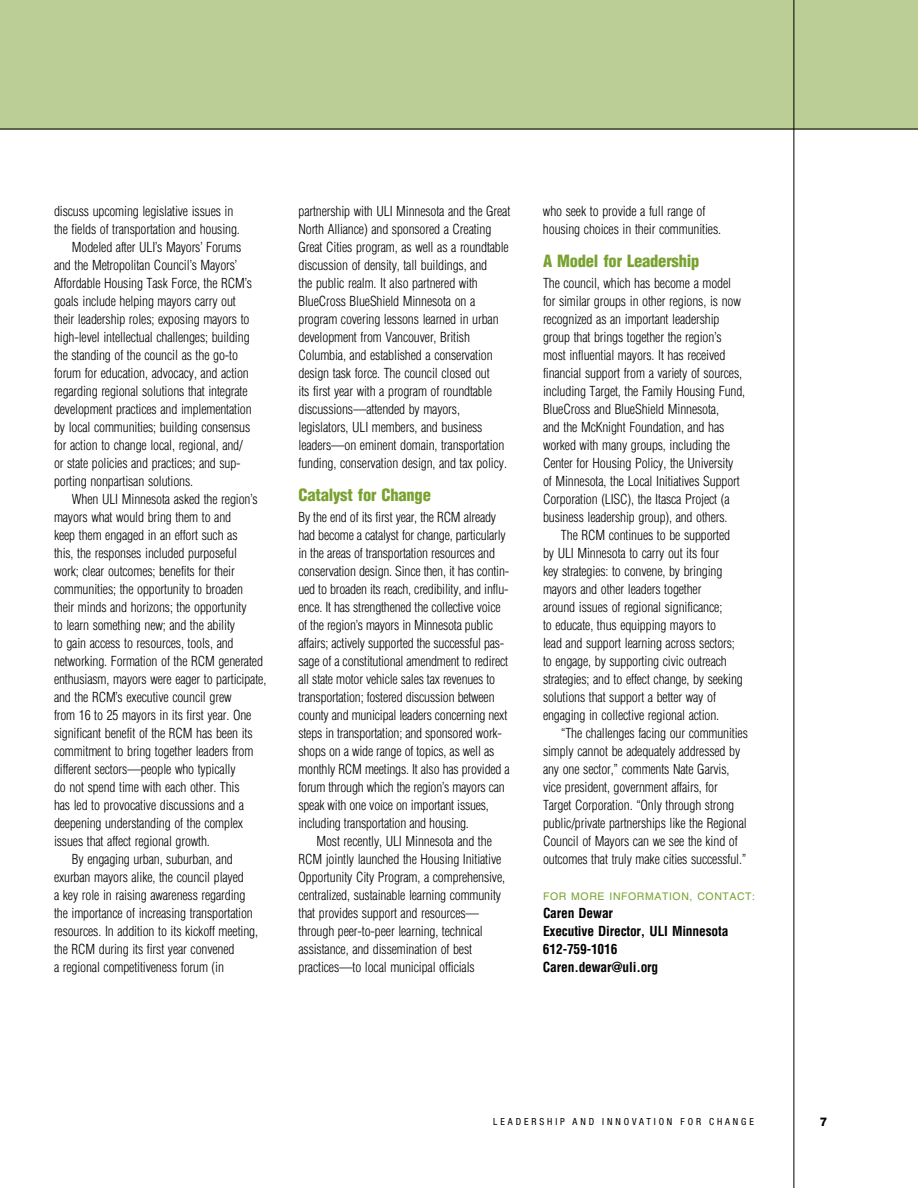
<style>
.page{position:relative;width:918px;height:1188px;background:#fff}
.page>*{position:absolute;margin:0;border:0;box-sizing:border-box;transform-origin:0 0}
.t1{font:900 condensed 16.5px "Helvetica LT Std";letter-spacing:-.015em;color:#78a22f}
.t2{font:300 condensed 13.5px/18px "Helvetica LT Std";letter-spacing:-.01em;color:#000}
.t3{font:700 condensed 13.5px/18px "Helvetica LT Std";letter-spacing:-.015em;color:#000}
.t4{font:800 12px "Helvetica Neue LT Std";color:#000}
.t5{font:10.5px "Helvetica LT Std";letter-spacing:.055em;color:#78a22f}
.t6{font:condensed 9.75px "Helvetica Neue LT Std";letter-spacing:.3em;color:#000}
</style>
<div class="page">
<hr style="left:0;top:129px;width:918px;height:1px;background:#000">
<hr style="left:794px;top:0;width:1px;height:1188px;background:#000">
<div style="left:0;top:0;width:918px;height:129px;background:#bbce95"></div>
<p class="t2" style="left:54px;top:202px;width:181px">discuss upcoming legislative issues in</p>
<p class="t2" style="left:54px;top:220px;width:187px">the fields of transportation and housing.</p>
<p class="t2" style="left:72px;top:238px;width:171px">Modeled after ULI’s Mayors’ Forums</p>
<p class="t2" style="left:54px;top:256px;width:185px">and the Metropolitan Council’s Mayors’</p>
<p class="t2" style="left:54px;top:274px;width:200px">Affordable Housing Task Force, the RCM’s</p>
<p class="t2" style="left:54px;top:292px;width:183px">goals include helping mayors carry out</p>
<p class="t2" style="left:54px;top:310px;width:197px">their leadership roles; exposing mayors to</p>
<p class="t2" style="left:54px;top:328px;width:197px">high-level intellectual challenges; building</p>
<p class="t2" style="left:54px;top:346px;width:186px">the standing of the council as the go-to</p>
<p class="t2" style="left:54px;top:364px;width:196px">forum for education, advocacy, and action</p>
<p class="t2" style="left:54px;top:382px;width:195px">regarding regional solutions that integrate</p>
<p class="t2" style="left:54px;top:400px;width:199px">development practices and implementation</p>
<p class="t2" style="left:54px;top:418px;width:198px">by local communities; building consensus</p>
<p class="t2" style="left:54px;top:436px;width:190px">for action to change local, regional, and/</p>
<p class="t2" style="left:54px;top:454px;width:187px">or state policies and practices; and sup-</p>
<p class="t2" style="left:54px;top:472px;width:141px">porting nonpartisan solutions.</p>
<p class="t2" style="left:72px;top:490px;width:187px">When ULI Minnesota asked the region’s</p>
<p class="t2" style="left:54px;top:508px;width:179px">mayors what would bring them to and</p>
<p class="t2" style="left:54px;top:526px;width:185px">keep them engaged in an effort such as</p>
<p class="t2" style="left:54px;top:544px;width:185px">this, the responses included purposeful</p>
<p class="t2" style="left:54px;top:562px;width:182px">work; clear outcomes; benefits for their</p>
<p class="t2" style="left:54px;top:580px;width:191px">communities; the opportunity to broaden</p>
<p class="t2" style="left:54px;top:598px;width:194px">their minds and horizons; the opportunity</p>
<p class="t2" style="left:54px;top:616px;width:183px">to learn something new; and the ability</p>
<p class="t2" style="left:54px;top:634px;width:181px">to gain access to resources, tools, and</p>
<p class="t2" style="left:54px;top:652px;width:211px">networking. Formation of the RCM generated</p>
<p class="t2" style="left:54px;top:670px;width:214px">enthusiasm, mayors were eager to participate,</p>
<p class="t2" style="left:54px;top:688px;width:179px">and the RCM’s executive council grew</p>
<p class="t2" style="left:54px;top:706px;width:199px">from 16 to 25 mayors in its first year. One</p>
<p class="t2" style="left:54px;top:724px;width:200px">significant benefit of the RCM has been its</p>
<p class="t2" style="left:54px;top:742px;width:201px">commitment to bring together leaders from</p>
<p class="t2" style="left:54px;top:760px;width:183px">different sectors—people who typically</p>
<p class="t2" style="left:54px;top:778px;width:187px">do not spend time with each other. This</p>
<p class="t2" style="left:54px;top:796px;width:191px">has led to provocative discussions and a</p>
<p class="t2" style="left:54px;top:814px;width:191px">deepening understanding of the complex</p>
<p class="t2" style="left:54px;top:832px;width:157px">issues that affect regional growth.</p>
<p class="t2" style="left:72px;top:850px;width:162px">By engaging urban, suburban, and</p>
<p class="t2" style="left:54px;top:868px;width:191px">exurban mayors alike, the council played</p>
<p class="t2" style="left:54px;top:886px;width:193px">a key role in raising awareness regarding</p>
<p class="t2" style="left:54px;top:904px;width:200px">the importance of increasing transportation</p>
<p class="t2" style="left:54px;top:922px;width:206px">resources. In addition to its kickoff meeting,</p>
<p class="t2" style="left:54px;top:940px;width:182px">the RCM during its first year convened</p>
<p class="t2" style="left:54px;top:958px;width:172px">a regional competitiveness forum (in</p>
<p class="t2" style="left:298px;top:202px;width:213px">partnership with ULI Minnesota and the Great North Alliance) and sponsored a Creating Great Cities program, as well as a roundtable discussion of density, tall buildings, and<br>the public realm. It also partnered with BlueCross BlueShield Minnesota on a program covering lessons learned in urban development from Vancouver, British Columbia, and established a conservation design task force. The council closed out<br>its first year with a program of roundtable discussions—attended by mayors, legislators, ULI members, and business leaders—on eminent domain, transportation funding, conservation design, and tax policy.</p>
<p class="t1" style="left:298px;top:484px;width:134px">Catalyst for Change</p>
<p class="t2" style="left:298px;top:508px;width:213px">By the end of its first year, the RCM already had become a catalyst for change, particularly in the areas of transportation resources and conservation design. Since then, it has contin&shy;ued to broaden its reach, credibility, and influ&shy;ence. It has strengthened the collective voice of the region’s mayors in Minnesota public affairs; actively supported the successful pas&shy;sage of a constitutional amendment to redirect all state motor vehicle sales tax revenues to transportation; fostered discussion between county and municipal leaders concerning next steps in transportation; and sponsored work&shy;shops on a wide range of topics, as well as monthly RCM meetings. It also has provided a forum through which the region’s mayors can speak with one voice on important issues, including transportation and housing.</p>
<p class="t2" style="left:298px;top:832px;width:208px;text-indent:18px">Most recently, ULI Minnesota and the RCM jointly launched the Housing Initiative Opportunity City Program, a comprehensive, centralized, sustainable learning community that provides support and resources— through peer-to-peer learning, technical assistance, and dissemination of best practices—to local municipal officials</p>
<p class="t2" style="left:543px;top:202px;width:180px">who seek to provide a full range of housing choices in their communities.</p>
<p class="t1" style="left:543px;top:250px;width:158px">A Model for Leadership</p>
<p class="t2" style="left:543px;top:274px;width:204px">The council, which has become a model for similar groups in other regions, is now recognized as an important leadership group that brings together the region’s most influential mayors. It has received financial support from a variety of sources, including Target, the Family Housing Fund, BlueCross and BlueShield Minnesota,<br>and the McKnight Foundation, and has worked with many groups, including the Center for Housing Policy, the University of Minnesota, the Local Initiatives Support Corporation (LISC), the Itasca Project (a business leadership group), and others.</p>
<p class="t2" style="left:543px;top:526px;width:201px;text-indent:18px">The RCM continues to be supported by ULI Minnesota to carry out its four<br>key strategies: to convene, by bringing mayors and other leaders together<br>around issues of regional significance;<br>to educate, thus equipping mayors to<br>lead and support learning across sectors; to engage, by supporting civic outreach strategies; and to effect change, by seeking solutions that support a better way of engaging in collective regional action.</p>
<p class="t2" style="left:543px;top:724px;width:206px;text-indent:18px">“The challenges facing our communities simply cannot be adequately addressed by any one sector,” comments Nate Garvis, vice president, government affairs, for Target Corporation. “Only through strong public/private partnerships like the Regional Council of Mayors can we see the kind of outcomes that truly make cities successful.”</p>
<p class="t5" style="left:543px;top:890px;width:214px">FOR MORE INFORMATION, CONTACT:</p>
<p class="t3" style="left:543px;top:904px;width:187px">Caren Dewar<br>Executive Director, ULI Minnesota<br>612-759-1016<br>Caren.dewar@uli.org</p>
<p class="t6" style="left:493px;top:1116px;width:262px">LEADERSHIP AND INNOVATION FOR CHANGE</p>
<p class="t4" style="left:820px;top:1115px;width:9px">7</p>
</div>
